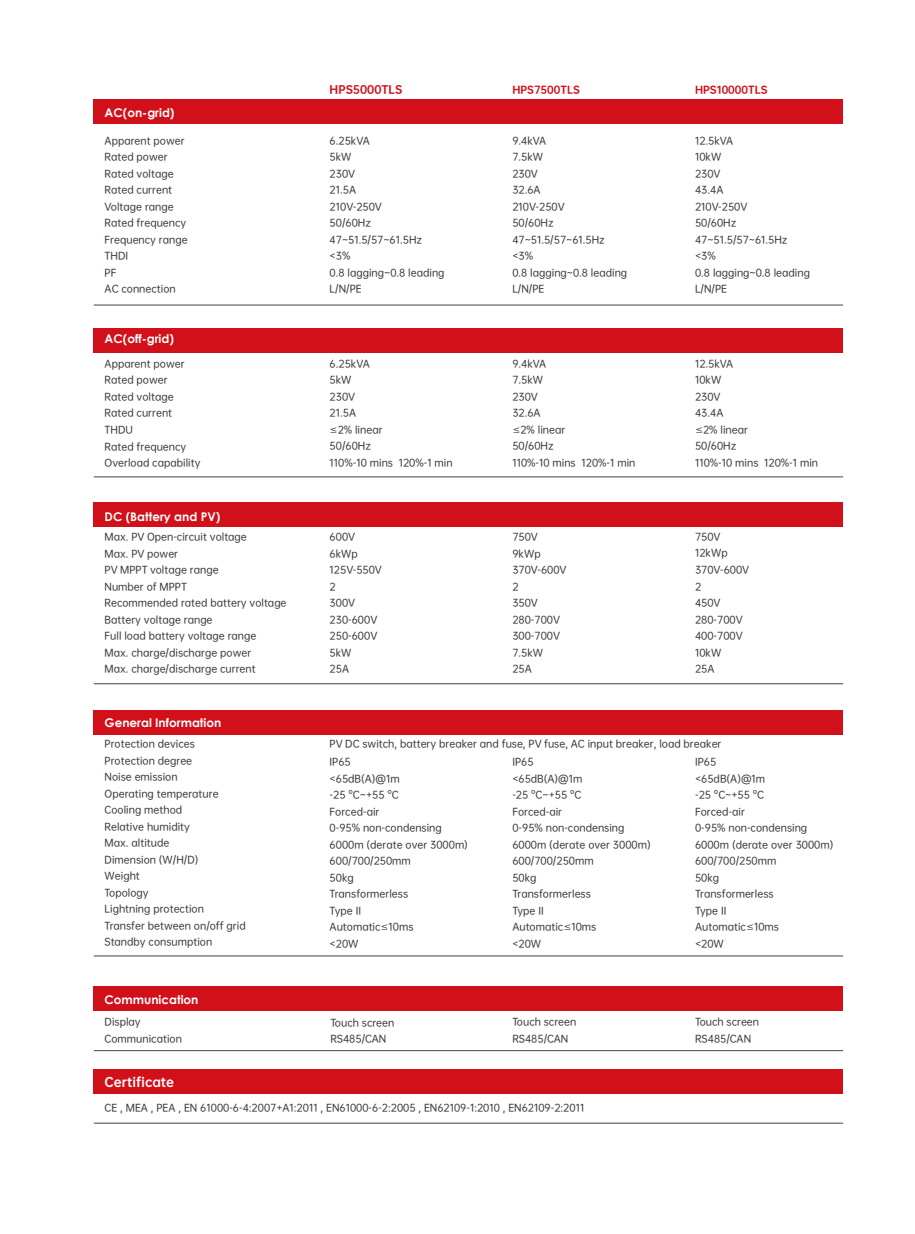
<style>
.page{position:relative;width:915px;height:1234px;background:#fff}
.page>*{position:absolute;margin:0;border:0;box-sizing:border-box;transform-origin:0 0}
.t1{font:700 12px "Century Gothic";color:#fff}
.t2{font:12px "OPPO Sans H";color:#fff}
.t3{font:10.5px "OPPO Sans H";color:#d2101a}
.t4{font:9.75px/16.5px "OPPO Sans M";color:#3e3a39}
.t5{font:9.75px "OPPO Sans H";color:#d2101a}
.s1{font-family:"Humanist 777 BT Roman B"}
</style>
<div class="page">
<div style="left:94px;top:99px;width:748px;height:25px;background:#d2101a"></div>
<div style="left:94px;top:328px;width:748px;height:25px;background:#d2101a"></div>
<div style="left:94px;top:502px;width:748px;height:25px;background:#d2101a"></div>
<div style="left:94px;top:710px;width:748px;height:24px;background:#d2101a"></div>
<div style="left:94px;top:986px;width:748px;height:24px;background:#d2101a"></div>
<div style="left:94px;top:1069px;width:748px;height:24px;background:#d2101a"></div>
<hr style="left:94px;top:304px;width:748px;height:1px;background:#595757">
<hr style="left:94px;top:476px;width:748px;height:1px;background:#595757">
<hr style="left:94px;top:683px;width:748px;height:1px;background:#595757">
<hr style="left:94px;top:955px;width:748px;height:1px;background:#595757">
<hr style="left:94px;top:1049px;width:748px;height:1px;background:#595757">
<hr style="left:94px;top:1122px;width:748px;height:1px;background:#595757">
<p class="t1" style="left:105px;top:103px;width:71px">AC(on-grid)</p>
<p class="t4" style="left:105px;top:131px;width:85px">Apparent power<br>Rated power<br>Rated voltage<br>Rated current<br>Voltage range<br>Rated frequency<br>Frequency range<br>THDI<br>PF<br>AC connection</p>
<p class="t1" style="left:105px;top:329px;width:71px">AC(off-grid)</p>
<p class="t4" style="left:105px;top:354px;width:97px">Apparent power<br>Rated power<br>Rated voltage<br>Rated current<br>THDU<br>Rated frequency<br>Overload capability</p>
<p class="t1" style="left:105px;top:507px;width:117px">DC (Battery and PV)</p>
<p class="t4" style="left:105px;top:528px;width:183px">Max. PV Open-circuit voltage<br>Max. PV power<br>PV MPPT voltage range<br>Number of MPPT<br>Recommended rated battery voltage<br>Battery voltage range<br>Full load battery voltage range<br>Max. charge/discharge power<br>Max. charge/discharge current</p>
<p class="t1" style="left:105px;top:713px;width:118px">General Information</p>
<p class="t4" style="left:105px;top:735px;width:142px">Protection devices<br>Protection degree<br>Noise emission<br>Operating temperature<br>Cooling method<br>Relative humidity<br>Max. altitude<br>Dimension (W/H/D)<br>Weight<br>Topology<br>Lightning protection<br>Transfer between on/off grid<br>Standby consumption</p>
<p class="t1" style="left:105px;top:990px;width:95px">Communication</p>
<p class="t4" style="left:105px;top:1012px;width:79px">Display<br>Communication</p>
<p class="t2" style="left:105px;top:1070px;width:71px">Certificate</p>
<p class="t3" style="left:329px;top:80px;width:74px">HPS5000TLS</p>
<p class="t4" style="left:329px;top:132px;width:116px">6.25kVA<br>5kW<br>230V<br>21.5A<br>210V-250V<br>50/60Hz<br>47~51.5/57~61.5Hz &lt;3%<br>0.8 lagging~0.8 leading<br>L/N/PE</p>
<p class="t4" style="left:329px;top:354px;width:124px">6.25kVA<br>5kW<br>230V<br>21.5A<br><span class="s1">≤</span>2% linear<br>50/60Hz<br>110%-10 mins 120%-1 min</p>
<p class="t4" style="left:329px;top:527px;width:54px">600V<br>6kWp<br>125V-550V<br>2<br>300V<br>230-600V<br>250-600V<br>5kW<br>25A</p>
<p class="t5" style="left:512px;top:81px;width:69px">HPS7500TLS</p>
<p class="t4" style="left:512px;top:131px;width:116px">9.4kVA<br>7.5kW<br>230V<br>32.6A<br>210V-250V<br>50/60Hz<br>47~51.5/57~61.5Hz &lt;3%<br>0.8 lagging~0.8 leading<br>L/N/PE</p>
<p class="t4" style="left:512px;top:354px;width:124px">9.4kVA<br>7.5kW<br>230V<br>32.6A<br><span class="s1">≤</span>2% linear<br>50/60Hz<br>110%-10 mins 120%-1 min</p>
<p class="t4" style="left:512px;top:527px;width:56px">750V<br>9kWp<br>370V-600V<br>2<br>350V<br>280-700V<br>300-700V<br>7.5kW<br>25A</p>
<p class="t5" style="left:694px;top:81px;width:74px">HPS10000TLS</p>
<p class="t4" style="left:694px;top:131px;width:116px">12.5kVA<br>10kW<br>230V<br>43.4A<br>210V-250V<br>50/60Hz<br>47~51.5/57~61.5Hz &lt;3%<br>0.8 lagging~0.8 leading<br>L/N/PE</p>
<p class="t4" style="left:694px;top:354px;width:124px">12.5kVA<br>10kW<br>230V<br>43.4A<br><span class="s1">≤</span>2% linear<br>50/60Hz<br>110%-10 mins 120%-1 min</p>
<p class="t4" style="left:694px;top:527px;width:56px">750V<br>12kWp<br>370V-600V<br>2<br>450V<br>280-700V<br>400-700V<br>10kW<br>25A</p>
<p class="t4" style="left:329px;top:735px;width:393px">PV DC switch, battery breaker and fuse, PV fuse, AC input breaker, load breaker</p>
<p class="t4" style="left:329px;top:752px;width:140px">IP65<br>&lt;65dB(A)@1m<br>-25 °C~+55 °C<br>Forced-air<br>0-95% non-condensing<br>6000m (derate over 3000m)<br>600/700/250mm<br>50kg<br>Transformerless<br>Type II<br>Automatic<span class="s1">≤</span>10ms<br>&lt;20W</p>
<p class="t4" style="left:330px;top:1012px;width:66px">Touch screen<br>RS485/CAN</p>
<p class="t4" style="left:512px;top:752px;width:140px">IP65<br>&lt;65dB(A)@1m<br>-25 °C~+55 °C<br>Forced-air<br>0-95% non-condensing<br>6000m (derate over 3000m)<br>600/700/250mm<br>50kg<br>Transformerless<br>Type II<br>Automatic<span class="s1">≤</span>10ms<br>&lt;20W</p>
<p class="t4" style="left:512px;top:1012px;width:66px">Touch screen<br>RS485/CAN</p>
<p class="t4" style="left:694px;top:752px;width:140px">IP65<br>&lt;65dB(A)@1m<br>-25 °C~+55 °C<br>Forced-air<br>0-95% non-condensing<br>6000m (derate over 3000m)<br>600/700/250mm<br>50kg<br>Transformerless<br>Type II<br>Automatic<span class="s1">≤</span>10ms<br>&lt;20W</p>
<p class="t4" style="left:694px;top:1012px;width:66px">Touch screen<br>RS485/CAN</p>
<p class="t4" style="left:105px;top:1098px;width:481px">CE , MEA , PEA , EN 61000-6-4:2007+A1:2011 , EN61000-6-2:2005 , EN62109-1:2010 , EN62109-2:2011</p>
</div>
